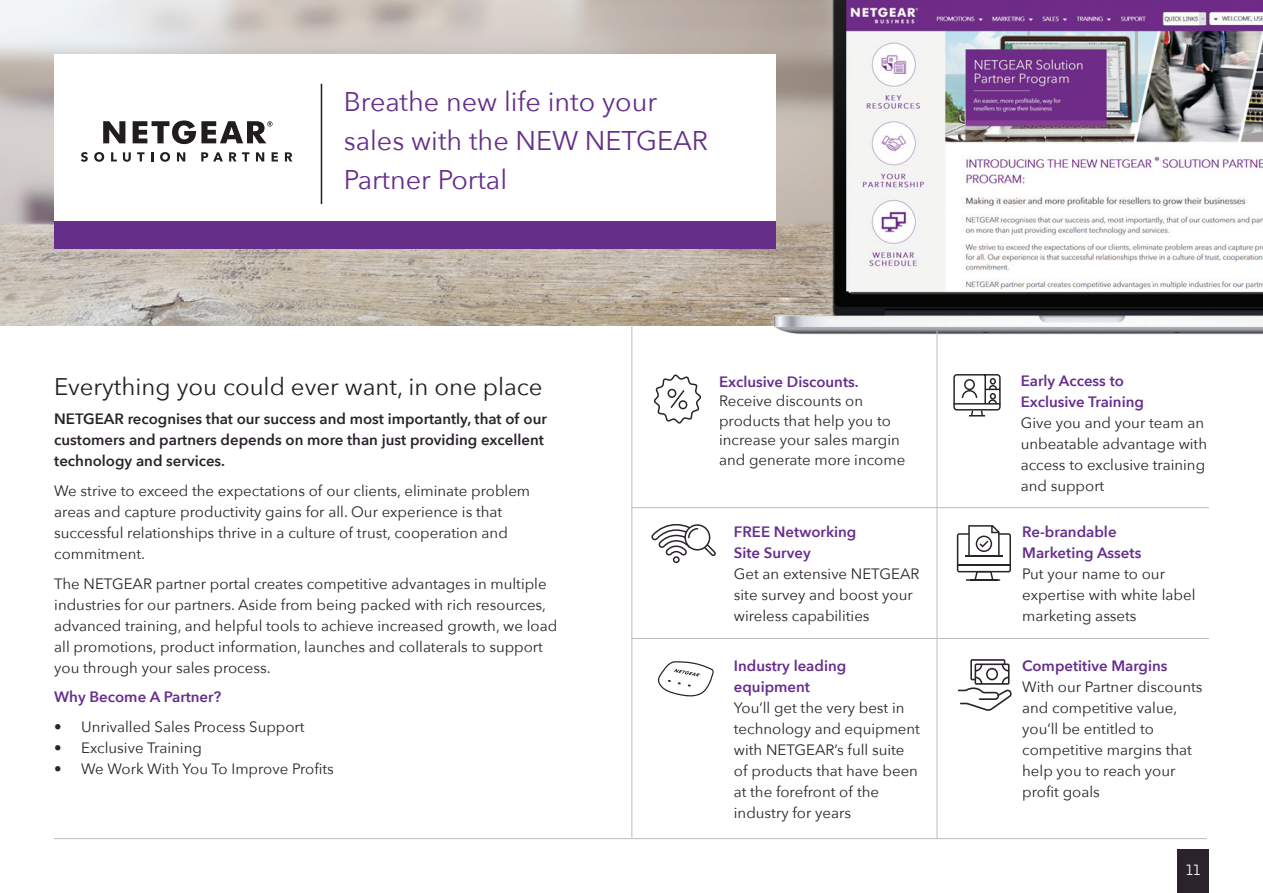
<style>
.page{position:relative;width:1263px;height:893px;background:#fff}
.page>*{position:absolute;margin:0;border:0;box-sizing:border-box;transform-origin:0 0}
.t1{font:27px/39px "Avenir Next";color:#652e89}
.t2{font:24px "Avenir Next";color:#231f20}
.t3{font:15px/21px "Avenir Next";color:#2a232b}
.t4{font:600 15px/21px "Avenir Next";color:#662d8e}
.t5{font:600 15px/21px "Avenir Next";color:#2a232b}
.t6{font:13.5px "Taub Sans";color:#fff}
</style>
<div class="page">
<img style="left:0;top:0;width:724px;height:325px">
<div style="left:54px;top:54px;width:722px;height:186px;background:#fff"></div>
<div style="left:54px;top:221px;width:722px;height:28px;background:#652e89"></div>
<img style="left:724px;top:0;width:539px;height:358px">
<hr style="left:632px;top:507px;width:577px;height:1px;background:#bfbabd">
<hr style="left:632px;top:638px;width:577px;height:1px;background:#bfbabd">
<hr style="left:631px;top:325px;width:1px;height:513px;background:#bfbabd">
<hr style="left:937px;top:331px;width:1px;height:508px;background:#bfbabd">
<hr style="left:54px;top:838px;width:1153px;height:1px;background:#bfbabd">
<svg style="left:651px;top:524px;width:65px;height:40px"></svg>
<hr style="left:966px;top:579px;width:34px;height:2px;background:#2a232b">
<svg style="left:957px;top:525px;width:54px;height:55px"></svg>
<svg style="left:657px;top:661px;width:57px;height:35px"></svg>
<svg style="left:958px;top:659px;width:54px;height:52px"></svg>
<svg style="left:653px;top:374px;width:49px;height:50px"></svg>
<svg style="left:953px;top:374px;width:48px;height:43px"></svg>
<svg style="left:133px;top:120px;width:139px;height:24px"></svg>
<svg style="left:103px;top:121px;width:22px;height:22px"></svg>
<svg style="left:81px;top:152px;width:7px;height:10px"></svg>
<svg style="left:94px;top:152px;width:10px;height:10px"></svg>
<svg style="left:111px;top:152px;width:6px;height:9px"></svg>
<svg style="left:123px;top:152px;width:8px;height:10px"></svg>
<svg style="left:137px;top:152px;width:8px;height:9px"></svg>
<svg style="left:151px;top:152px;width:2px;height:9px"></svg>
<svg style="left:160px;top:152px;width:10px;height:10px"></svg>
<svg style="left:177px;top:152px;width:8px;height:9px"></svg>
<svg style="left:201px;top:152px;width:22px;height:9px"></svg>
<svg style="left:229px;top:152px;width:20px;height:9px"></svg>
<svg style="left:256px;top:152px;width:8px;height:9px"></svg>
<svg style="left:272px;top:152px;width:6px;height:9px"></svg>
<svg style="left:285px;top:152px;width:7px;height:9px"></svg>
<hr style="left:321px;top:84px;width:1px;height:120px;background:#231f20">
<div style="left:1177px;top:849px;width:32px;height:44px;background:#2a232b"></div>
<p class="t1" style="left:344px;top:81px;width:366px">Breathe new life into your sales with the NEW NETGEAR<br>Partner Portal</p>
<p class="t2" style="left:54px;top:366px;width:490px">Everything you could ever want, in one place</p>
<p class="t5" style="left:54px;top:408px;width:494px">NETGEAR recognises that our success and most importantly, that of our customers and partners depends on more than just providing excellent technology and services.</p>
<p class="t3" style="left:54px;top:480px;width:477px">We strive to exceed the expectations of our clients, eliminate problem areas and capture productivity gains for all. Our experience is that successful relationships thrive in a culture of trust, cooperation and commitment.</p>
<p class="t3" style="left:54px;top:572px;width:504px">The NETGEAR partner portal creates competitive advantages in multiple industries for our partners. Aside from being packed with rich resources, advanced training, and helpful tools to achieve increased growth, we load all promotions, product information, launches and collaterals to support you through your sales process.</p>
<p class="t4" style="left:54px;top:686px;width:169px">Why Become A Partner?</p>
<p class="t3" style="left:54px;top:715px;width:252px">• Unrivalled Sales Process Support</p>
<p class="t3" style="left:54px;top:736px;width:149px">• Exclusive Training</p>
<p class="t3" style="left:54px;top:757px;width:281px">• We Work With You To Improve Profits</p>
<p class="t4" style="left:719px;top:371px;width:141px">Exclusive Discounts.</p>
<p class="t3" style="left:719px;top:391px;width:188px;line-height:19.5px">Receive discounts on products that help you to increase your sales margin and generate more income</p>
<p class="t4" style="left:734px;top:521px;width:124px">FREE Networking<br>Site Survey</p>
<p class="t3" style="left:734px;top:563px;width:187px">Get an extensive NETGEAR site survey and boost your wireless capabilities</p>
<p class="t4" style="left:734px;top:655px;width:114px">Industry leading equipment</p>
<p class="t3" style="left:734px;top:697px;width:188px">You’ll get the very best in technology and equipment with NETGEAR’s full suite of products that have been at the forefront of the industry for years</p>
<p class="t4" style="left:1021px;top:370px;width:125px">Early Access to<br>Exclusive Training</p>
<p class="t3" style="left:1021px;top:411px;width:188px">Give you and your team an unbeatable advantage with access to exclusive training and support</p>
<p class="t4" style="left:1022px;top:521px;width:121px">Re-brandable<br>Marketing Assets</p>
<p class="t3" style="left:1022px;top:563px;width:175px">Put your name to our expertise with white label marketing assets</p>
<p class="t4" style="left:1022px;top:655px;width:147px">Competitive Margins</p>
<p class="t3" style="left:1022px;top:676px;width:182px">With our Partner discounts and competitive value, you’ll be entitled to competitive margins that help you to reach your profit goals</p>
<p class="t6" style="left:1186px;top:861px;width:16px">11</p>
</div>
